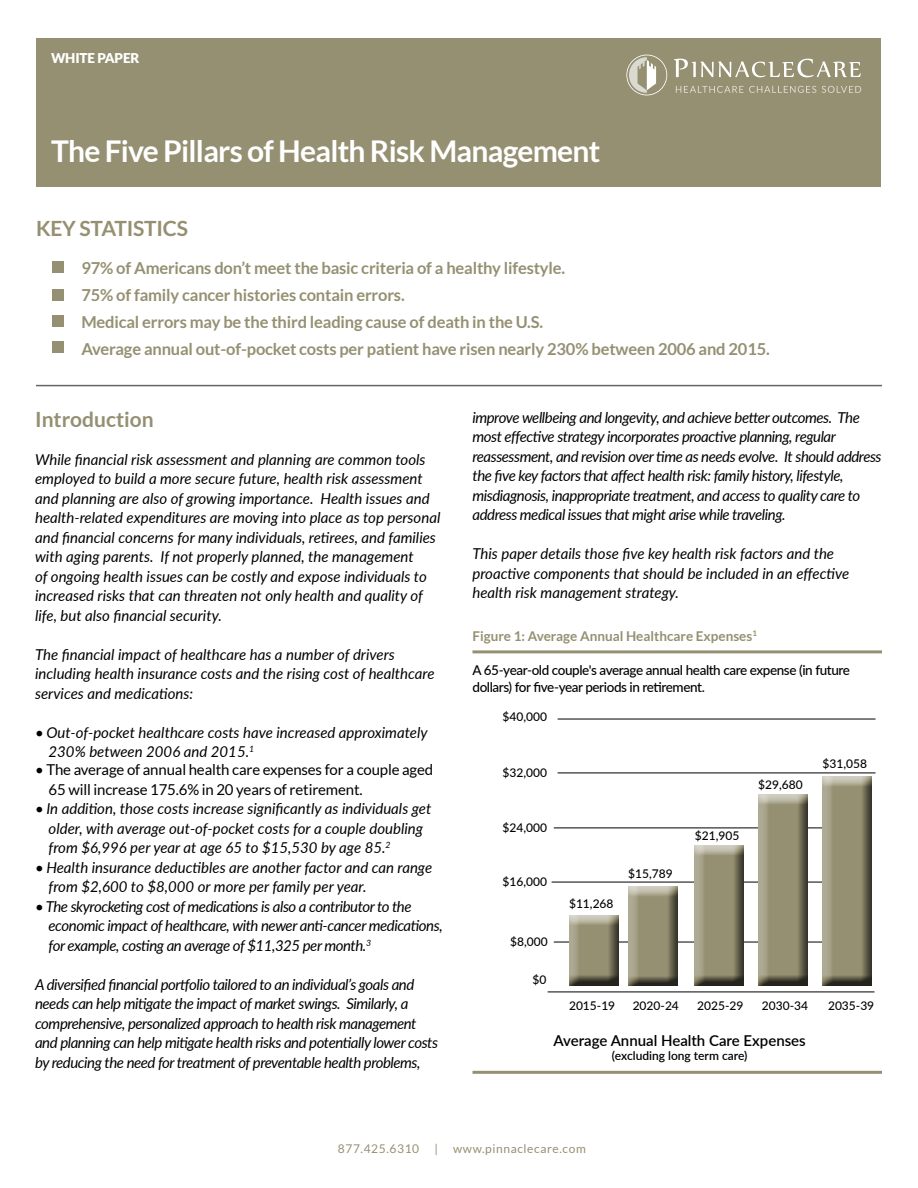
<style>
.page{position:relative;width:918px;height:1188px;background:#fff}
.page>*{position:absolute;margin:0;border:0;box-sizing:border-box;transform-origin:0 0}
.t1{font:700 30px "Lato";letter-spacing:-.025em;color:#fff}
.t2{font:700 21px "Lato";letter-spacing:-.005em;color:#959072}
.t3{font:700 16.5px/27px "Lato";letter-spacing:-.01em;color:#959072}
.t4{font:italic 15px/19.5px "Lato";letter-spacing:-.01em;color:#000}
.t5{font:italic 15px/19.5px "Lato";letter-spacing:-.03em;color:#000}
.t6{font:15px/19.5px "Lato";letter-spacing:-.01em;color:#000}
.t7{font:600 15px "Lato";color:#000}
.t8{font:500 13.5px/16.2px "Lato";letter-spacing:-.03em;color:#000}
.t9{font:700 13.5px "Lato";color:#959072}
.t10{font:900 13.5px "Lato";letter-spacing:-.01em;color:#fff}
.t11{font:500 12px "Lato";color:#000}
.t12{font:12px "Lato";letter-spacing:.05em;color:#959072}
.t13{font:600 12px "Lato";color:#000}
.s1{font-style:normal}
</style>
<div class="page">
<div style="left:37px;top:38px;width:844px;height:149px;background:#959072"></div>
<div style="left:52px;top:261px;width:12px;height:12px;background:#959072"></div>
<div style="left:52px;top:289px;width:12px;height:11px;background:#959072"></div>
<div style="left:52px;top:315px;width:12px;height:12px;background:#959072"></div>
<div style="left:52px;top:342px;width:12px;height:11px;background:#959072"></div>
<hr style="left:36px;top:385px;width:846px;height:1px;background:#646569">
<hr style="left:472px;top:650px;width:410px;height:3px;background:#959072">
<hr style="left:472px;top:1071px;width:410px;height:3px;background:#959072">
<hr style="left:554px;top:828px;width:318px;height:1px;background:#000">
<hr style="left:552px;top:882px;width:318px;height:1px;background:#000">
<hr style="left:554px;top:942px;width:318px;height:1px;background:#000">
<hr style="left:548px;top:992px;width:326px;height:1px;background:#000">
<div style="left:817px;top:769px;width:66px;height:217px;background:#000;opacity:.75"></div>
<div style="left:747px;top:783px;width:69px;height:203px;background:#fff"></div>
<div style="left:752px;top:787px;width:67px;height:199px;background:#000;opacity:.75"></div>
<div style="left:684px;top:834px;width:69px;height:152px;background:#fff"></div>
<div style="left:689px;top:838px;width:66px;height:148px;background:#000;opacity:.75"></div>
<div style="left:617px;top:876px;width:69px;height:111px;background:#fff"></div>
<div style="left:622px;top:879px;width:67px;height:108px;background:#000;opacity:.75"></div>
<div style="left:558px;top:905px;width:69px;height:81px;background:#fff"></div>
<div style="left:562px;top:908px;width:67px;height:78px;background:#000;opacity:.75"></div>
<hr style="left:558px;top:773px;width:318px;height:1px;background:#000">
<hr style="left:558px;top:719px;width:318px;height:1px;background:#000">
<svg style="left:626px;top:55px;width:41px;height:40px"></svg>
<svg style="left:674px;top:59px;width:187px;height:18px"></svg>
<svg style="left:676px;top:86px;width:140px;height:7px"></svg>
<svg style="left:822px;top:86px;width:39px;height:7px"></svg>
<p class="t10" style="left:51px;top:51px;width:90px">WHITE PAPER</p>
<h1 class="t1" style="left:51px;top:133px;width:551px">The Five Pillars of Health Risk Management</h1>
<h2 class="t2" style="left:36px;top:216px;width:154px">KEY STATISTICS</h2>
<p class="t3" style="left:81px;top:254px;width:690px">97% of Americans don’t meet the basic criteria of a healthy lifestyle.<br>75% of family cancer histories contain errors.<br>Medical errors may be the third leading cause of death in the U.S.<br>Average annual out-of-pocket costs per patient have risen nearly 230% between 2006 and 2015.</p>
<h2 class="t2" style="left:35px;top:408px;width:120px">Introduction</h2>
<p class="t4" style="left:35px;top:449px;width:407px">While financial risk assessment and planning are common tools employed to build a more secure future, health risk assessment and planning are also of growing importance. Health issues and health-related expenditures are moving into place as top personal and financial concerns for many individuals, retirees, and families with aging parents. If not properly planned, the management<br>of ongoing health issues can be costly and expose individuals to increased risks that can threaten not only health and quality of life, but also financial security.</p>
<p class="t4" style="left:35px;top:644px;width:401px">The financial impact of healthcare has a number of drivers including health insurance costs and the rising cost of healthcare services and medications:</p>
<p class="t4" style="left:49px;top:722px;width:381px;text-indent:-14px"><span class="s1">•</span> Out-of-pocket healthcare costs have increased approximately<br>230% between 2006 and 2015.<sup>1</sup></p>
<p class="t6" style="left:49px;top:760px;width:386px;text-indent:-14px">• The average of annual health care expenses for a couple aged<br>65 will increase 175.6% in 20 years of retirement.</p>
<p class="t4" style="left:49px;top:799px;width:384px;text-indent:-14px"><span class="s1">•</span> In addition, those costs increase significantly as individuals get older, with average out-of-pocket costs for a couple doubling from $6,996 per year at age 65 to $15,530 by age 85.<sup>2</sup></p>
<p class="t4" style="left:49px;top:857px;width:385px;text-indent:-14px"><span class="s1">•</span> Health insurance deductibles are another factor and can range from $2,600 to $8,000 or more per family per year.</p>
<p class="t5" style="left:49px;top:896px;width:396px;text-indent:-14px"><span class="s1">•</span> The skyrocketing cost of medications is also a contributor to the economic impact of healthcare, with newer anti-cancer medications, for example, costing an average of $11,325 per month.<sup>3</sup></p>
<p class="t5" style="left:35px;top:974px;width:404px">A diversified financial portfolio tailored to an individual’s goals and needs can help mitigate the impact of market swings. Similarly, a comprehensive, personalized approach to health risk management and planning can help mitigate health risks and potentially lower costs by reducing the need for treatment of preventable health problems,</p>
<p class="t5" style="left:472px;top:407px;width:411px">improve wellbeing and longevity, and achieve better outcomes. The most effective strategy incorporates proactive planning, regular reassessment, and revision over time as needs evolve. It should address the five key factors that affect health risk: family history, lifestyle, misdiagnosis, inappropriate treatment, and access to quality care to address medical issues that might arise while traveling.</p>
<p class="t4" style="left:472px;top:543px;width:378px">This paper details those five key health risk factors and the proactive components that should be included in an effective health risk management strategy.</p>
<p class="t9" style="left:472px;top:628px;width:286px">Figure 1: Average Annual Healthcare Expenses<sup>1</sup></p>
<p class="t8" style="left:472px;top:662px;width:379px">A 65-year-old couple's average annual health care expense (in future dollars) for five-year periods in retirement.</p>
<p class="t11" style="left:502px;top:708px;width:46px">$40,000</p>
<p class="t11" style="left:502px;top:764px;width:46px">$32,000</p>
<p class="t11" style="left:502px;top:819px;width:46px">$24,000</p>
<p class="t11" style="left:502px;top:873px;width:46px">$16,000</p>
<p class="t11" style="left:510px;top:933px;width:39px">$8,000</p>
<p class="t11" style="left:532px;top:971px;width:15px">$0</p>
<p class="t11" style="left:569px;top:895px;width:46px">$11,268</p>
<p class="t11" style="left:628px;top:865px;width:46px">$15,789</p>
<p class="t11" style="left:695px;top:827px;width:46px">$21,905</p>
<p class="t11" style="left:758px;top:776px;width:46px">$29,680</p>
<p class="t11" style="left:823px;top:755px;width:46px">$31,058</p>
<p class="t11" style="left:569px;top:997px;width:48px">2015-19</p>
<p class="t11" style="left:633px;top:997px;width:48px">2020-24</p>
<p class="t11" style="left:697px;top:997px;width:48px">2025-29</p>
<p class="t11" style="left:762px;top:997px;width:48px">2030-34</p>
<p class="t11" style="left:828px;top:997px;width:48px">2035-39</p>
<p class="t7" style="left:554px;top:1029px;width:254px">Average Annual Health Care Expenses</p>
<p class="t13" style="left:612px;top:1047px;width:137px">(excluding long term care)</p>
<p class="t12" style="left:338px;top:1142px;width:83px">877.425.6310</p>
<p class="t12" style="left:434px;top:1142px;width:5px">|</p>
<p class="t12" style="left:453px;top:1142px;width:134px">www.pinnaclecare.com</p>
</div>
